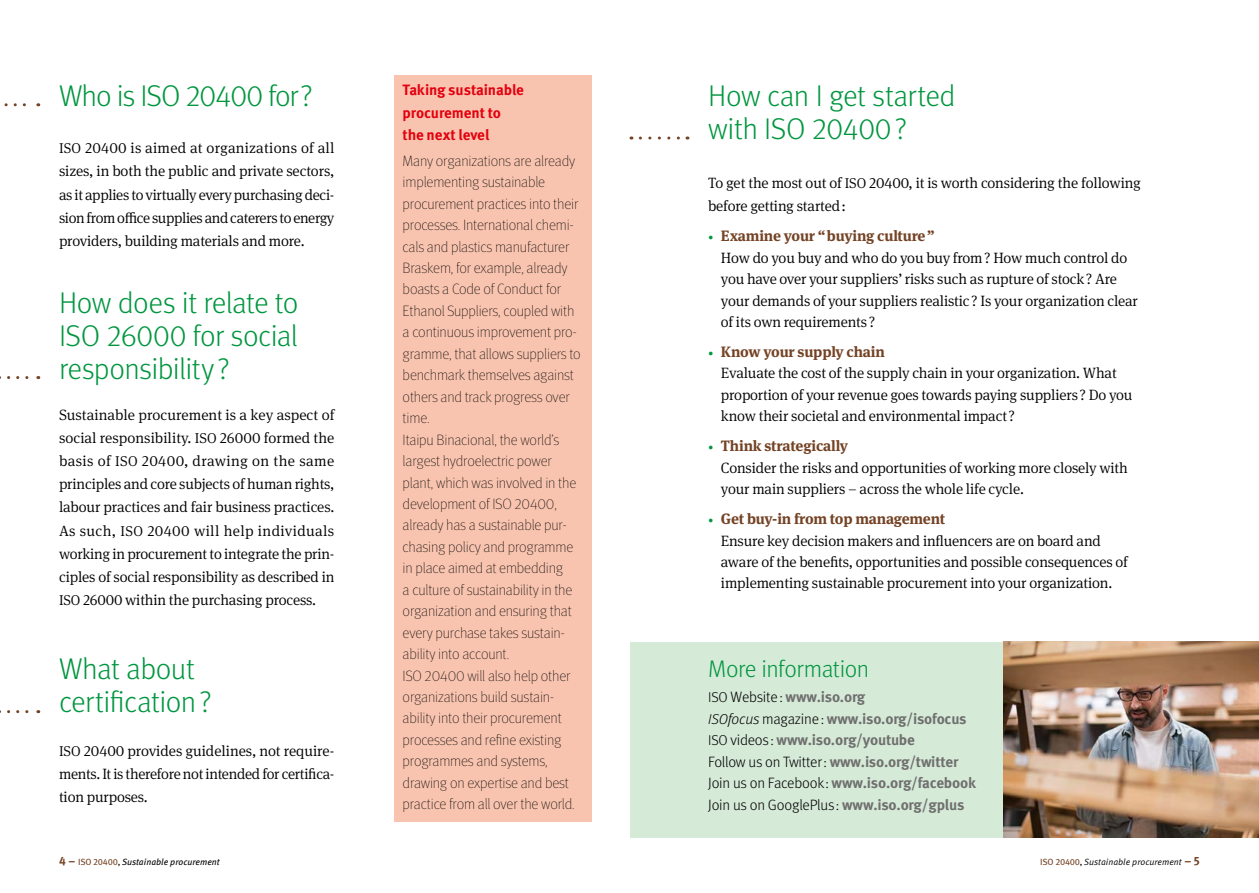
<style>
.page{position:relative;width:1259px;height:893px;background:#fff}
.page>*{position:absolute;margin:0;border:0;box-sizing:border-box;transform-origin:0 0}
.t1{font:300 30px/33px "Meta Pro";letter-spacing:-.02em;color:#00963f}
.t2{font:300 30px "Meta Pro";letter-spacing:-.04em;color:#00963f}
.t3{font:300 24px "Meta Pro";letter-spacing:-.02em;color:#00963f}
.t4{font:300 15px/21.5px "Meta Serif Pro";letter-spacing:-.01em;color:#000}
.box-normal{font:100 15px/21.5px "Meta Pro";letter-spacing:-.01em;color:#000}
.t5{font:700 15px "Meta Pro";letter-spacing:-.01em;color:#6f6f6e}
.box-h1{font:700 15px/22.5px "Meta Pro";letter-spacing:-.01em;color:#e3000f}
.t6{font:300 15px "Meta Pro";letter-spacing:-.01em;color:#000}
.t7{font:italic 9px "Meta Pro";letter-spacing:-.005em;color:#000}
.t8{font:9px "Meta Pro Norm Ita";color:#000}
.s1{font-size:14.25px}
.s2{font-weight:700;font-size:10.5px;color:#00963f}
.s3{font-weight:700;color:#744325}
.s4{font-weight:300;font-size:14.25px;color:#000}
.s5{font-weight:300;color:#000}
.s6{font-weight:300;font-style:italic;font-size:14.25px;color:#000}
.s7{font-weight:300;font-style:italic;color:#000}
.s8{font-weight:700;color:#6f6f6e}
.s9{font-weight:700;font-style:normal;font-size:12px;color:#744325}
.s10{font-style:normal;color:#744325}
.s11{font-style:normal}
.s12{font-family:"Meta Pro";color:#744325}
.s13{font-family:"Meta Pro"}
.s14{font-family:"Meta Pro";font-weight:700;font-size:12px;color:#744325}
</style>
<div class="page">
<div style="left:630px;top:642px;width:402px;height:195px;background:#d6ead8"></div>
<img style="left:1003px;top:642px;width:256px;height:195px">
<svg style="left:4px;top:103px;width:35px;height:3px"></svg>
<svg style="left:640px;top:137px;width:48px;height:3px"></svg>
<svg style="left:0;top:376px;width:39px;height:3px"></svg>
<svg style="left:0;top:710px;width:39px;height:3px"></svg>
<div style="left:394px;top:75px;width:197px;height:77px;background:#f9c4af"></div>
<div style="left:394px;top:146px;width:197px;height:289px;background:#f9c4af"></div>
<div style="left:394px;top:425px;width:197px;height:246px;background:#f9c4af"></div>
<div style="left:394px;top:661px;width:197px;height:160px;background:#f9c4af"></div>
<p class="t2" style="left:59px;top:74px;width:255px">Who is ISO 20400 for?</p>
<p class="t4" style="left:59px;top:136px;width:277px;line-height:23.2px;text-align:justify"><span class="s1">ISO</span> 20400 is aimed at organizations of all sizes, in both the public and private sectors, as it applies to virtually every purchasing deci&shy;sion from office supplies and caterers to energy providers, building materials and more.</p>
<p class="t1" style="left:59px;top:285px;width:241px;text-align:justify">How does it relate to ISO 26000 for social responsibility?</p>
<p class="t4" style="left:59px;top:402px;width:277px;line-height:23.1px;text-align:justify">Sustainable procurement is a key aspect of social responsibility. <span class="s1">ISO</span> 26000 formed the basis of <span class="s1">ISO</span> 20400, drawing on the same principles and core subjects of human rights, labour practices and fair business practices.<br>As such, <span class="s1">ISO</span> 20400 will help individuals working in procurement to integrate the prin&shy;ciples of social responsibility as described in <span class="s1">ISO</span> 26000 within the purchasing process.</p>
<p class="t1" style="left:59px;top:651px;width:154px">What about certification?</p>
<p class="t4" style="left:59px;top:738px;width:277px;line-height:23.1px;text-align:justify"><span class="s1">ISO</span> 20400 provides guidelines, not require&shy;ments. It is therefore not intended for certifica&shy;tion purposes.</p>
<p class="box-h1" style="left:403px;top:78px;width:123px">Taking sustainable procurement to the next level</p>
<p class="box-normal" style="left:403px;top:149px;width:180px">Many organizations are already implementing sustainable procurement practices into their processes. International chemi&shy;cals and plastics manufacturer<br>Braskem, for example, already boasts a Code of Conduct for<br>Ethanol Suppliers, coupled with a continuous improvement pro&shy;gramme, that allows suppliers to benchmark themselves against others and track progress over time.</p>
<p class="box-normal" style="left:403px;top:428px;width:175px">Itaipu Binacional, the world’s largest hydroelectric power plant, which was involved in the development of ISO 20400, already has a sustainable pur&shy;chasing policy and programme in place aimed at embedding<br>a culture of sustainability in the organization and ensuring that every purchase takes sustain&shy;ability into account.</p>
<p class="box-normal" style="left:403px;top:664px;width:174px">ISO 20400 will also help other organizations build sustain&shy;ability into their procurement processes and refine existing programmes and systems, drawing on expertise and best practice from all over the world.</p>
<p class="t1" style="left:708px;top:78px;width:249px">How can I get started with ISO 20400?</p>
<p class="t4" style="left:708px;top:171px;width:434px;line-height:23.1px">To get the most out of <span class="s1">ISO</span> 20400, it is worth considering the following before getting started:</p>
<p class="t4" style="left:721px;top:224px;width:419px;text-indent:-13px"><span class="s2">•</span> <span class="s3">Examine your “buying culture”<br></span>How do you buy and who do you buy from? How much control do you have over your suppliers’ risks such as rupture of stock? Are your demands of your suppliers realistic? Is your organization clear of its own requirements?</p>
<p class="t4" style="left:721px;top:340px;width:413px;text-indent:-13px"><span class="s2">•</span> <span class="s3">Know your supply chain<br></span>Evaluate the cost of the supply chain in your organization. What proportion of your revenue goes towards paying suppliers? Do you know their societal and environmental impact?</p>
<p class="t4" style="left:721px;top:435px;width:408px;text-indent:-13px"><span class="s2">•</span> <span class="s3">Think strategically<br></span>Consider the risks and opportunities of working more closely with your main suppliers – across the whole life cycle.</p>
<p class="t4" style="left:721px;top:507px;width:408px;text-indent:-13px"><span class="s2">•</span> <span class="s3">Get buy-in from top management<br></span>Ensure key decision makers and influencers are on board and aware of the benefits, opportunities and possible consequences of implementing sustainable procurement into your organization.</p>
<p class="t3" style="left:708px;top:651px;width:162px">More information</p>
<p class="t5" style="left:708px;top:685px;width:159px"><span class="s4">ISO</span> <span class="s5">Website:</span> www.iso.org</p>
<p class="t5" style="left:708px;top:707px;width:260px"><span class="s6">ISO</span><span class="s7">focus</span> <span class="s5">magazine:</span> www.iso.org/isofocus</p>
<p class="t5" style="left:708px;top:728px;width:208px"><span class="s4">ISO</span> <span class="s5">videos:</span> www.iso.org/youtube</p>
<p class="t5" style="left:708px;top:750px;width:252px"><span class="s5">Follow us on Twitter:</span> www.iso.org/twitter</p>
<p class="t5" style="left:708px;top:771px;width:269px"><span class="s5">Join us on Facebook:</span> www.iso.org/facebook</p>
<p class="t6" style="left:708px;top:794px;width:258px">Join us on GooglePlus: <span class="s8">www.iso.org/gplus</span></p>
<p class="t7" style="left:59px;top:855px;width:162px"><span class="s9">4 –</span> <span class="s10">ISO 20400</span><span class="s11">,</span> Sustainable procurement</p>
<p class="t8" style="left:1040px;top:855px;width:161px"><span class="s12">ISO 20400</span><span class="s13">,</span> Sustainable procurement <span class="s14">– 5</span></p>
</div>
